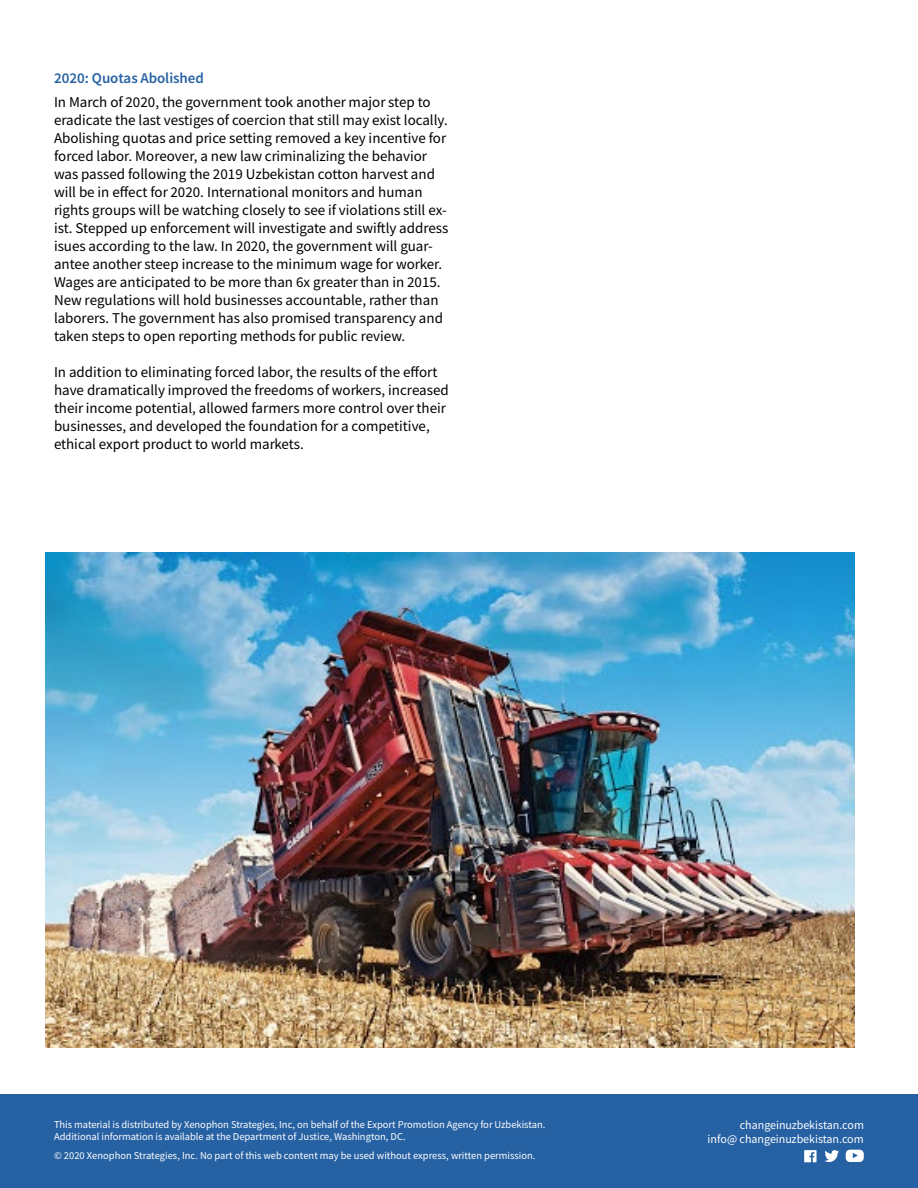
<style>
.page{position:relative;width:918px;height:1188px;background:#fff}
.page>*{position:absolute;margin:0;border:0;box-sizing:border-box;transform-origin:0 0}
.t1{font:15px/18px "Source Sans Variable";letter-spacing:.02em;color:#000}
.t2{font:15px "Source Sans Variable";letter-spacing:.03em;color:#2661a3}
.t3{font:12px/14px "Source Sans Variable";letter-spacing:.02em;color:#fff;text-align:right}
.t4{font:10.5px/12.6px "Source Sans Variable";letter-spacing:.02em;color:#fff}
</style>
<div class="page">
<div style="left:0;top:1094px;width:918px;height:94px;background:#2661a3"></div>
<svg style="left:804px;top:1150px;width:13px;height:12px"></svg>
<svg style="left:825px;top:1150px;width:14px;height:12px"></svg>
<svg style="left:846px;top:1150px;width:18px;height:12px"></svg>
<img style="left:45px;top:553px;width:810px;height:495px">
<p class="t2" style="left:54px;top:69px;width:151px">2020: Quotas Abolished</p>
<p class="t1" style="left:54px;top:93px;width:396px">In March of 2020, the government took another major step to eradicate the last vestiges of coercion that still may exist locally.<br>Abolishing quotas and price setting removed a key incentive for forced labor. Moreover, a new law criminalizing the behavior was passed following the 2019 Uzbekistan cotton harvest and will be in effect for 2020. International monitors and human rights groups will be watching closely to see if violations still ex&shy;ist. Stepped up enforcement will investigate and swiftly address isues according to the law. In 2020, the government will guar&shy;antee another steep increase to the minimum wage for worker.<br>Wages are anticipated to be more than 6x greater than in 2015.<br>New regulations will hold businesses accountable, rather than laborers. The government has also promised transparency and taken steps to open reporting methods for public review.</p>
<p class="t1" style="left:54px;top:363px;width:396px">In addition to eliminating forced labor, the results of the effort have dramatically improved the freedoms of workers, increased their income potential, allowed farmers more control over their businesses, and developed the foundation for a competitive, ethical export product to world markets.</p>
<p class="t4" style="left:54px;top:1118px;width:493px">This material is distributed by Xenophon Strategies, Inc, on behalf of the Export Promotion Agency for Uzbekistan.<br>Additional information is available at the Department of Justice, Washington, DC.</p>
<p class="t4" style="left:54px;top:1149px;width:483px">© 2020 Xenophon Strategies, Inc. No part of this web content may be used without express, written permission.</p>
<p class="t3" style="left:708px;top:1118px;width:158px">changeinuzbekistan.com<br>info@ changeinuzbekistan.com</p>
</div>
